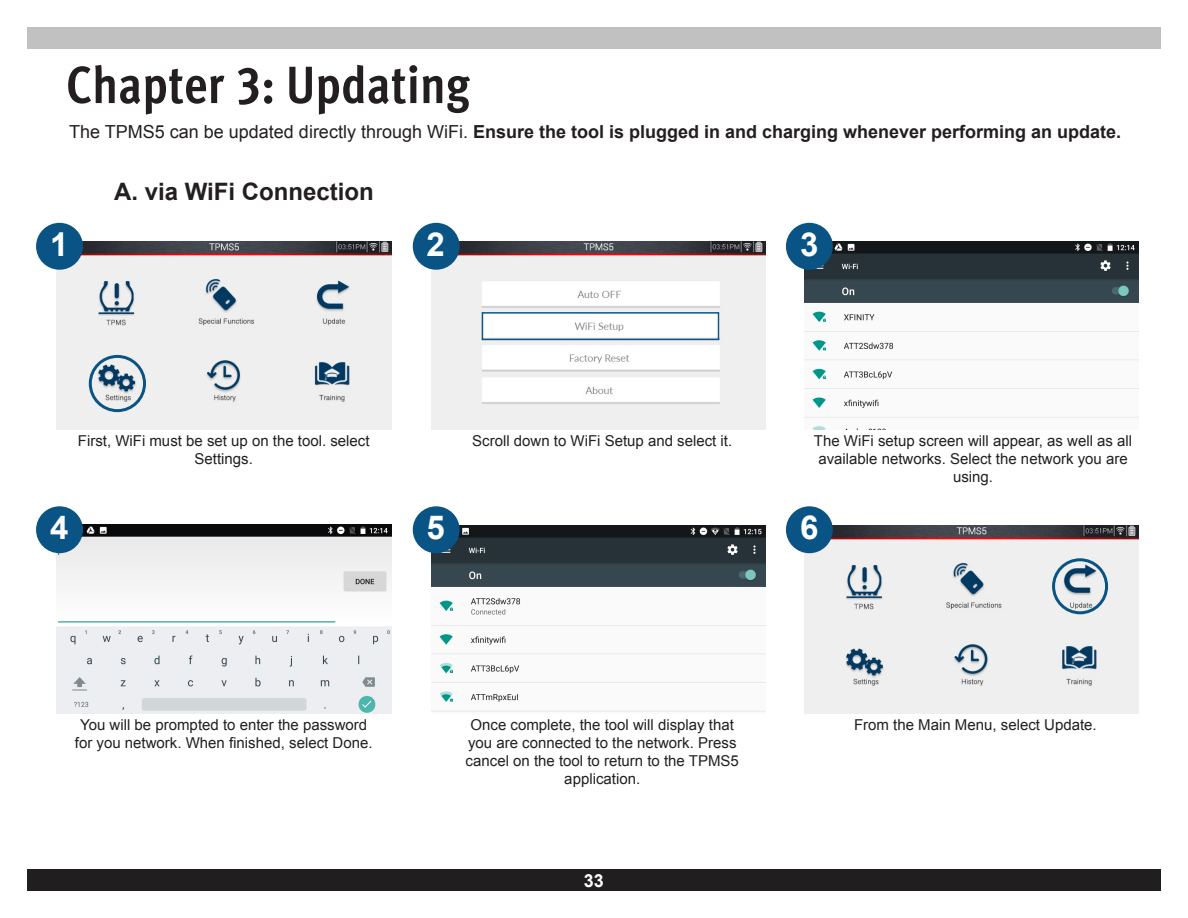
<style>
.page{position:relative;width:1188px;height:918px;background:#fff}
.page>*{position:absolute;margin:0;border:0;box-sizing:border-box;transform-origin:0 0}
.t1{font:52.5px "Meta Cond Bold LF";color:#231f20}
.t2{font:700 33px "Arial";color:#fff}
.t3{font:700 24px "Arial";color:#231f20}
.t4{font:700 18px "Arial";color:#231f20}
.t5{font:700 18px "Arial";color:#fff}
.t6{font:15px/18px "Arial";color:#231f20;text-align:center}
.s1{font-weight:400}
</style>
<div class="page">
<div style="left:27px;top:27px;width:1134px;height:22px;background:#c1c1c1"></div>
<div style="left:27px;top:869px;width:1134px;height:22px;background:#201e1f"></div>
<img style="left:431px;top:242px;width:334px;height:188px">
<img style="left:56px;top:241px;width:336px;height:189px">
<div style="left:36px;top:223px;width:47px;height:47px;background:#0a5485;border-radius:50%"></div>
<div style="left:413px;top:223px;width:47px;height:47px;background:#0a5485;border-radius:50%"></div>
<div style="left:89px;top:355px;width:57px;height:57px;border:3px solid #0a5485;border-radius:50%"></div>
<img style="left:805px;top:242px;width:334px;height:188px">
<div style="left:786px;top:223px;width:47px;height:47px;background:#0a5485;border-radius:50%"></div>
<img style="left:431px;top:525px;width:334px;height:187px">
<img style="left:56px;top:525px;width:336px;height:188px">
<div style="left:36px;top:506px;width:47px;height:47px;background:#0a5485;border-radius:50%"></div>
<div style="left:413px;top:506px;width:47px;height:47px;background:#0a5485;border-radius:50%"></div>
<img style="left:805px;top:525px;width:334px;height:188px">
<div style="left:786px;top:506px;width:47px;height:47px;background:#0a5485;border-radius:50%"></div>
<div style="left:1052px;top:558px;width:56px;height:56px;border:3px solid #0a5485;border-radius:50%"></div>
<div style="left:482px;top:312px;width:237px;height:28px;border:2px solid #0c5586"></div>
<h1 class="t1" style="left:66px;top:54px;width:405px">Chapter 3: Updating</h1>
<p class="t4" style="left:69px;top:120px;width:1054px"><span class="s1">The TPMS5 can be updated directly through WiFi.</span> Ensure the tool is plugged in and charging whenever performing an update.</p>
<h3 class="t3" style="left:114px;top:176px;width:261px">A. via WiFi Connection</h3>
<h2 class="t2" style="left:50px;top:223px;width:20px">1</h2>
<h2 class="t2" style="left:427px;top:223px;width:20px">2</h2>
<h2 class="t2" style="left:800px;top:223px;width:20px">3</h2>
<p class="t6" style="left:78px;top:432px;width:293px">First, WiFi must be set up on the tool. select<br>Settings.</p>
<p class="t6" style="left:472px;top:432px;width:262px">Scroll down to WiFi Setup and select it.</p>
<p class="t6" style="left:814px;top:432px;width:320px">The WiFi setup screen will appear, as well as all available networks. Select the network you are using.</p>
<h2 class="t2" style="left:50px;top:506px;width:20px">4</h2>
<h2 class="t2" style="left:427px;top:506px;width:20px">5</h2>
<h2 class="t2" style="left:800px;top:506px;width:20px">6</h2>
<p class="t6" style="left:75px;top:716px;width:299px">You will be prompted to enter the password for you network. When finished, select Done.</p>
<p class="t6" style="left:466px;top:716px;width:275px">Once complete, the tool will display that you are connected to the network. Press cancel on the tool to return to the TPMS5 application.</p>
<p class="t6" style="left:854px;top:716px;width:244px">From the Main Menu, select Update.</p>
<p class="t5" style="left:584px;top:869px;width:22px">33</p>
</div>
